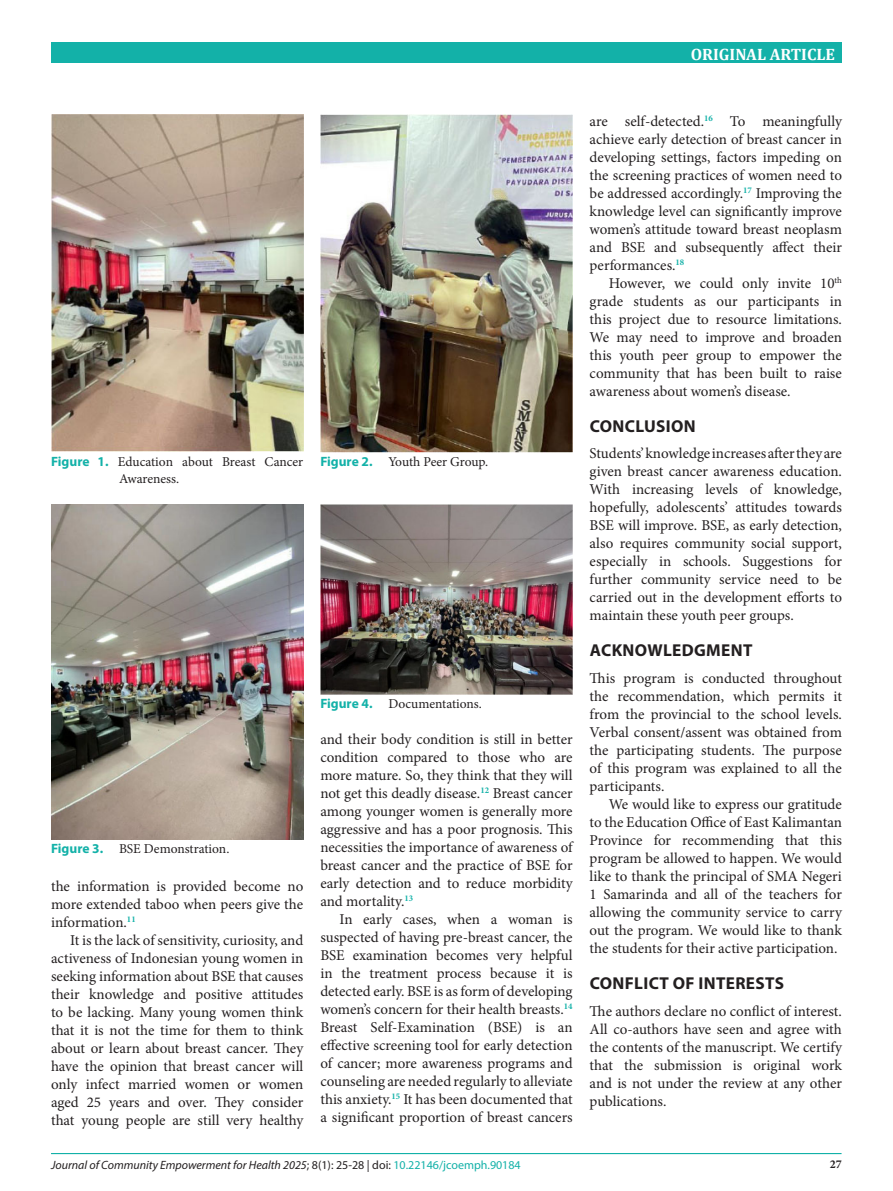
<style>
.page{position:relative;width:893px;height:1191px;background:#fff}
.page>*{position:absolute;margin:0;border:0;box-sizing:border-box;transform-origin:0 0}
.Judul{font:700 17.25px "Myriad Pro";letter-spacing:.02em;color:#231f20}
.t1{font:700 16.5px "Cambria";color:#fff}
.t2{font:15px/18px "Minion Pro";color:#231f20;text-align:justify}
.Judul_Gambar{font:13.5px/16.2px "Minion Pro";letter-spacing:-.005em;color:#231f20}
.t3{font:italic 12px "Myriad Pro";color:#231f20}
.t4{font:700 12px "Minion Pro";color:#231f20}
.s1{font-family:"Myriad Pro";font-weight:700;color:#13b1a8}
.s2{font-style:normal}
.s3{font-style:normal;color:#13b1a8}
</style>
<div class="page">
<div style="left:51px;top:43px;width:791px;height:20px;background:#13b1a8"></div>
<hr style="left:51px;top:1153px;width:790px;height:1px;background:#13b1a8">
<img style="left:51px;top:115px;width:252px;height:336px">
<img style="left:320px;top:115px;width:253px;height:337px">
<img style="left:51px;top:504px;width:252px;height:335px">
<img style="left:320px;top:504px;width:253px;height:190px">
<p class="t1" style="left:691px;top:43px;width:146px">ORIGINAL ARTICLE</p>
<p class="Judul_Gambar" style="left:119px;top:454px;width:186px;text-indent:-68px"><span class="s1">Figure 1.</span> Education about Breast Cancer<br>Awareness.</p>
<p class="Judul_Gambar" style="left:320px;top:454px;width:169px"><span class="s1">Figure 2.</span> Youth Peer Group.</p>
<p class="Judul_Gambar" style="left:51px;top:841px;width:180px"><span class="s1">Figure 3.</span> BSE Demonstration.</p>
<p class="t2" style="left:51px;top:877px;width:254px">the information is provided become no more extended taboo when peers give the information.<sup>11</sup></p>
<p class="t2" style="left:51px;top:931px;width:254px;text-indent:19px">It is the lack of sensitivity, curiosity, and activeness of Indonesian young women in seeking information about BSE that causes their knowledge and positive attitudes to be lacking. Many young women think that it is not the time for them to think about or learn about breast cancer. They have the opinion that breast cancer will only infect married women or women aged 25 years and over. They consider that young people are still very healthy</p>
<p class="Judul_Gambar" style="left:320px;top:695px;width:163px"><span class="s1">Figure 4.</span> Documentations.</p>
<p class="t2" style="left:320px;top:730px;width:254px">and their body condition is still in better condition compared to those who are more mature. So, they think that they will not get this deadly disease.<sup>12</sup> Breast cancer among younger women is generally more aggressive and has a poor prognosis. This necessities the importance of awareness of breast cancer and the practice of BSE for early detection and to reduce morbidity and mortality.<sup>13</sup></p>
<p class="t2" style="left:320px;top:910px;width:254px;text-indent:19px">In early cases, when a woman is suspected of having pre-breast cancer, the BSE examination becomes very helpful in the treatment process because it is detected early. BSE is as form of developing women’s concern for their health breasts.<sup>14<br></sup>Breast Self-Examination (BSE) is an effective screening tool for early detection of cancer; more awareness programs and counseling are needed regularly to alleviate this anxiety.<sup>15</sup> It has been documented that a significant proportion of breast cancers</p>
<p class="t2" style="left:590px;top:112px;width:254px">are self-detected.<sup>16</sup> To meaningfully achieve early detection of breast cancer in developing settings, factors impeding on the screening practices of women need to be addressed accordingly.<sup>17</sup> Improving the knowledge level can significantly improve women’s attitude toward breast neoplasm and BSE and subsequently affect their performances.<sup>18</sup></p>
<p class="t2" style="left:590px;top:274px;width:254px;text-indent:19px">However, we could only invite 10<sup>th </sup>grade students as our participants in this project due to resource limitations.<br>We may need to improve and broaden this youth peer group to empower the community that has been built to raise awareness about women’s disease.</p>
<p class="Judul" style="left:590px;top:415px;width:107px">CONCLUSION</p>
<p class="t2" style="left:590px;top:444px;width:254px">Students’ knowledge increases after they are given breast cancer awareness education.<br>With increasing levels of knowledge, hopefully, adolescents’ attitudes towards BSE will improve. BSE, as early detection, also requires community social support, especially in schools. Suggestions for further community service need to be carried out in the development efforts to maintain these youth peer groups.</p>
<p class="Judul" style="left:590px;top:639px;width:164px">ACKNOWLEDGMENT</p>
<p class="t2" style="left:590px;top:669px;width:254px">This program is conducted throughout the recommendation, which permits it from the provincial to the school levels.<br>Verbal consent/assent was obtained from the participating students. The purpose of this program was explained to all the participants.</p>
<p class="t2" style="left:590px;top:795px;width:254px;text-indent:19px">We would like to express our gratitude to the Education Office of East Kalimantan Province for recommending that this program be allowed to happen. We would like to thank the principal of SMA Negeri 1 Samarinda and all of the teachers for allowing the community service to carry out the program. We would like to thank the students for their active participation.</p>
<p class="Judul" style="left:590px;top:972px;width:196px">CONFLICT OF INTERESTS</p>
<p class="t2" style="left:590px;top:1002px;width:254px">The authors declare no conflict of interest.<br>All co-authors have seen and agree with the contents of the manuscript. We certify that the submission is original work and is not under the review at any other publications.</p>
<p class="t3" style="left:51px;top:1157px;width:471px">Journal of Community Empowerment for Health 2025<span class="s2">; 8(1): 25-28 | doi:</span> <span class="s3">10.22146/jcoemph.90184</span></p>
<p class="t4" style="left:830px;top:1156px;width:13px">27</p>
</div>
